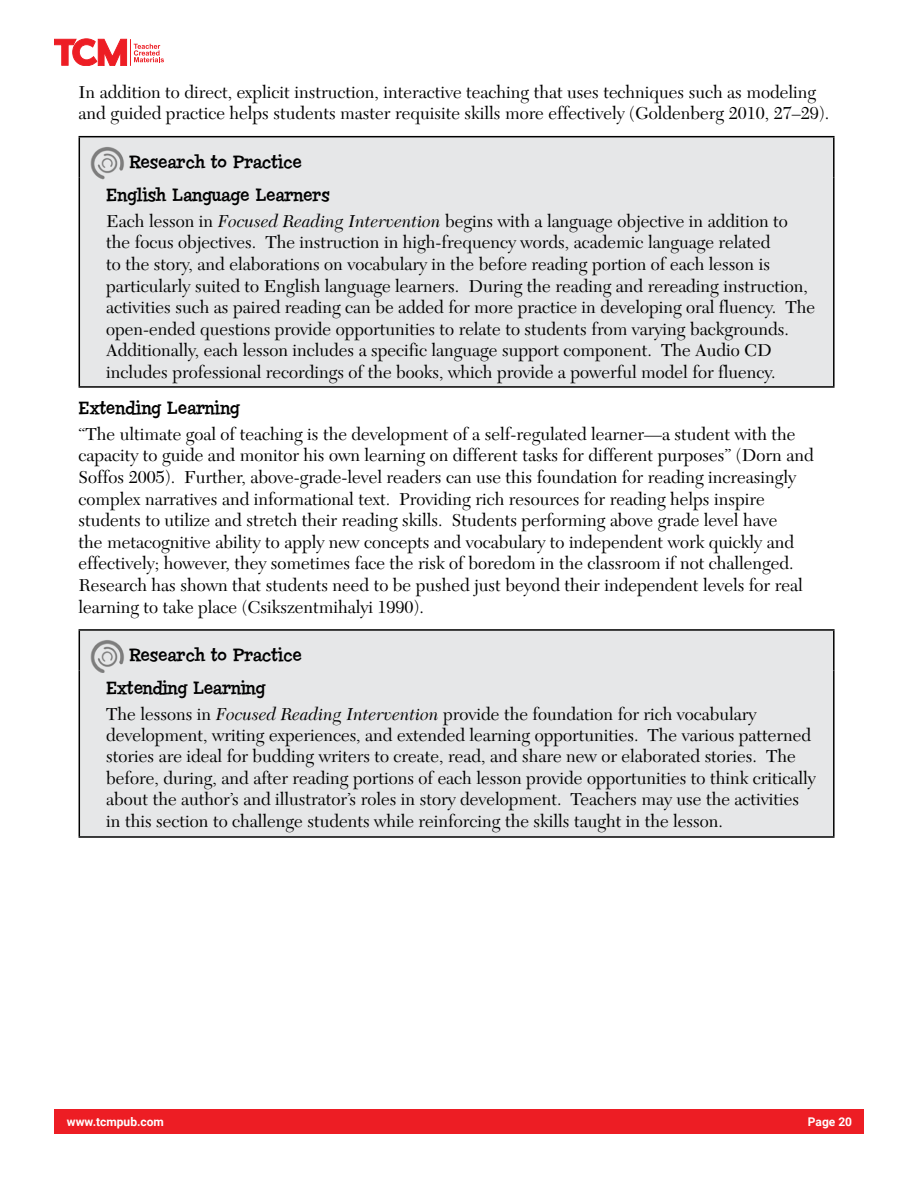
<style>
.page{position:relative;width:918px;height:1188px;background:#fff}
.page>*{position:absolute;margin:0;border:0;box-sizing:border-box;transform-origin:0 0}
.t1{font:18px/21.6px "New Caledonia LT Std";color:#000}
.t2{font:18px/32.4px "Chowderhead";letter-spacing:.02em;color:#000;text-align:center}
.t3{font:700 12px "Roboto";color:#fff}
.s1{font-style:italic}
</style>
<div class="page">
<div style="left:54px;top:1110px;width:810px;height:24px;background:#ed1d24"></div>
<svg style="left:54px;top:39px;width:110px;height:27px"></svg>
<div style="left:80px;top:137px;width:753px;height:249px;background:#e6e7e8"></div>
<hr style="left:79px;top:136px;width:756px;height:1px;background:#000">
<hr style="left:79px;top:137px;width:1px;height:40px;background:#000">
<hr style="left:833px;top:137px;width:2px;height:40px;background:#000">
<hr style="left:79px;top:177px;width:1px;height:209px;background:#000">
<hr style="left:833px;top:177px;width:2px;height:209px;background:#000">
<hr style="left:79px;top:386px;width:756px;height:2px;background:#000">
<img style="left:88px;top:146px;width:41px;height:33px">
<div style="left:80px;top:631px;width:753px;height:205px;background:#e6e7e8"></div>
<hr style="left:79px;top:629px;width:756px;height:2px;background:#000">
<hr style="left:79px;top:631px;width:1px;height:39px;background:#000">
<hr style="left:833px;top:631px;width:2px;height:39px;background:#000">
<hr style="left:79px;top:670px;width:1px;height:166px;background:#000">
<hr style="left:833px;top:670px;width:2px;height:166px;background:#000">
<hr style="left:79px;top:836px;width:756px;height:2px;background:#000">
<img style="left:88px;top:639px;width:41px;height:34px">
<p class="t1" style="left:79px;top:82px;width:752px">In addition to direct, explicit instruction, interactive teaching that uses techniques such as modeling and guided practice helps students master requisite skills more effectively (Goldenberg 2010, 27–29).</p>
<p class="t2" style="left:106px;top:146px;width:225px">Research to Practice<br>English Language Learners</p>
<p class="t1" style="left:106px;top:210px;width:710px">Each lesson in <span class="s1">Focused Reading Intervention</span> begins with a language objective in addition to the focus objectives. The instruction in high-frequency words, academic language related<br>to the story, and elaborations on vocabulary in the before reading portion of each lesson is particularly suited to English language learners. During the reading and rereading instruction, activities such as paired reading can be added for more practice in developing oral fluency. The open-ended questions provide opportunities to relate to students from varying backgrounds.<br>Additionally, each lesson includes a specific language support component. The Audio CD includes professional recordings of the books, which provide a powerful model for fluency.</p>
<p class="t2" style="left:79px;top:392px;width:162px">Extending Learning</p>
<p class="t1" style="left:79px;top:424px;width:737px">“The ultimate goal of teaching is the development of a self-regulated learner—a student with the capacity to guide and monitor his own learning on different tasks for different purposes” (Dorn and Soffos 2005). Further, above-grade-level readers can use this foundation for reading increasingly complex narratives and informational text. Providing rich resources for reading helps inspire students to utilize and stretch their reading skills. Students performing above grade level have<br>the metacognitive ability to apply new concepts and vocabulary to independent work quickly and effectively; however, they sometimes face the risk of boredom in the classroom if not challenged.<br>Research has shown that students need to be pushed just beyond their independent levels for real learning to take place (Csikszentmihalyi 1990).</p>
<p class="t2" style="left:106px;top:639px;width:197px;text-align:left;text-indent:23px">Research to Practice<br>Extending Learning</p>
<p class="t1" style="left:106px;top:703px;width:711px">The lessons in <span class="s1">Focused Reading Intervention</span> provide the foundation for rich vocabulary development, writing experiences, and extended learning opportunities. The various patterned stories are ideal for budding writers to create, read, and share new or elaborated stories. The before, during, and after reading portions of each lesson provide opportunities to think critically about the author’s and illustrator’s roles in story development. Teachers may use the activities in this section to challenge students while reinforcing the skills taught in the lesson.</p>
<p class="t3" style="left:67px;top:1113px;width:99px">www.tcmpub.com</p>
<p class="t3" style="left:808px;top:1113px;width:46px">Page 20</p>
</div>
